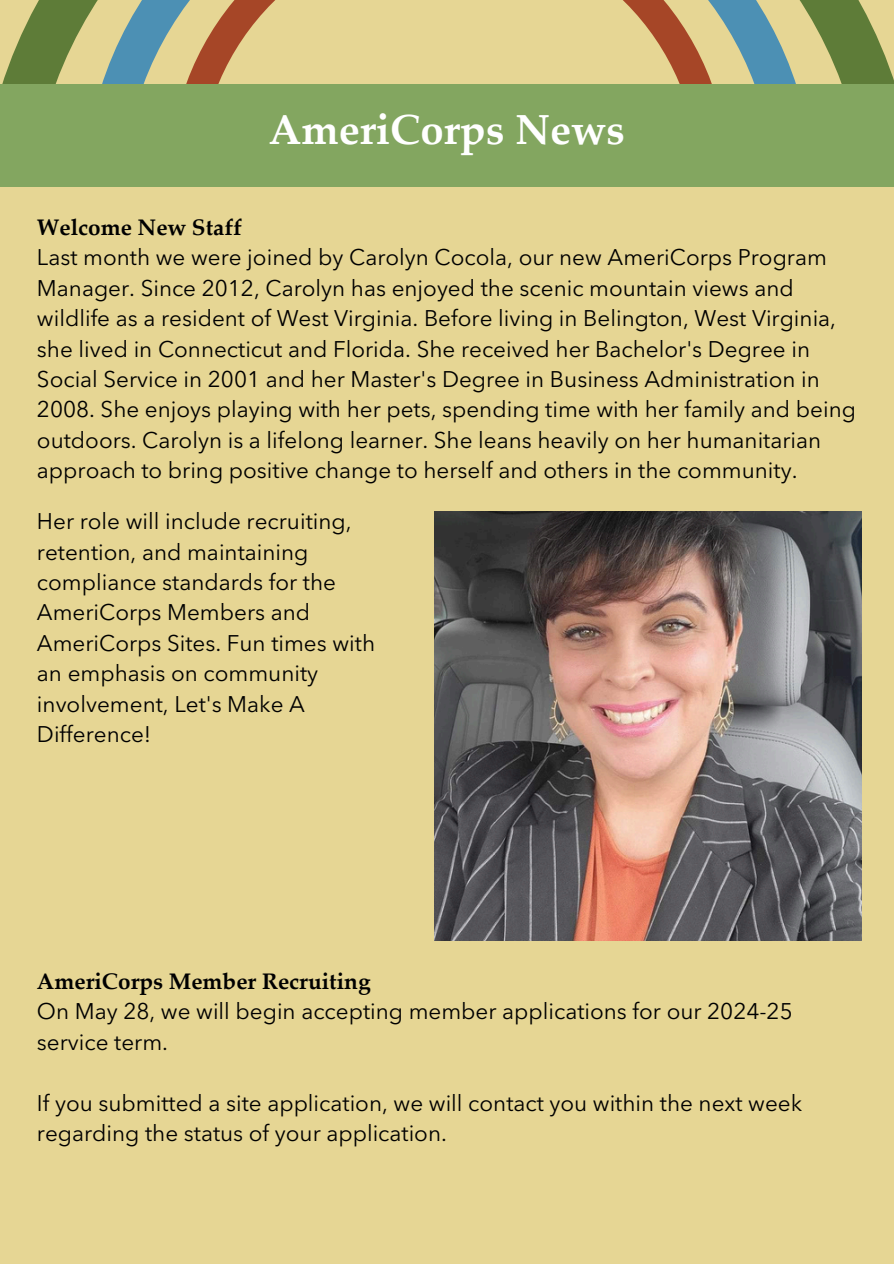
<style>
.page{position:relative;width:894px;height:1264px;background:#fff}
.page>*{position:absolute;margin:0;border:0;box-sizing:border-box;transform-origin:0 0}
.t1{font:700 42px "Palatino Linotype";color:#fff}
.t2{font:22.5px/30.3px "Avenir Next LT Pro";color:#000}
.t3{font:700 22.5px "Palatino Linotype";color:#000}
</style>
<div class="page">
<div style="left:0;top:0;width:893px;height:1263px;background:#e6d694"></div>
<svg style="left:2px;top:0;width:891px;height:84px;fill:#5e7c38"></svg>
<svg style="left:84px;top:0;width:729px;height:84px"></svg>
<div style="left:0;top:84px;width:893px;height:103px;background:#83a660"></div>
<img style="left:434px;top:511px;width:427px;height:429px">
<p class="t1" style="left:269px;top:114px;width:357px">AmeriCorps News</p>
<p class="t3" style="left:37px;top:219px;width:206px">Welcome New Staff</p>
<h1 class="t2" style="left:37px;top:244px;width:820px">Last month we were joined by Carolyn Cocola, our new AmeriCorps Program Manager. Since 2012, Carolyn has enjoyed the scenic mountain views and wildlife as a resident of West Virginia. Before living in Belington, West Virginia, she lived in Connecticut and Florida. She received her Bachelor's Degree in Social Service in 2001 and her Master's Degree in Business Administration in 2008. She enjoys playing with her pets, spending time with her family and being outdoors. Carolyn is a lifelong learner. She leans heavily on her humanitarian approach to bring positive change to herself and others in the community.</h1>
<p class="t2" style="left:37px;top:508px;width:339px">Her role will include recruiting, retention, and maintaining compliance standards for the<br>AmeriCorps Members and<br>AmeriCorps Sites. Fun times with an emphasis on community involvement, Let's Make A<br>Difference!</p>
<p class="t3" style="left:37px;top:972px;width:335px">AmeriCorps Member Recruiting</p>
<p class="t2" style="left:37px;top:998px;width:757px">On May 28, we will begin accepting member applications for our 2024-25 service term.</p>
<p class="t2" style="left:37px;top:1089px;width:766px">If you submitted a site application, we will contact you within the next week regarding the status of your application.</p>
</div>
